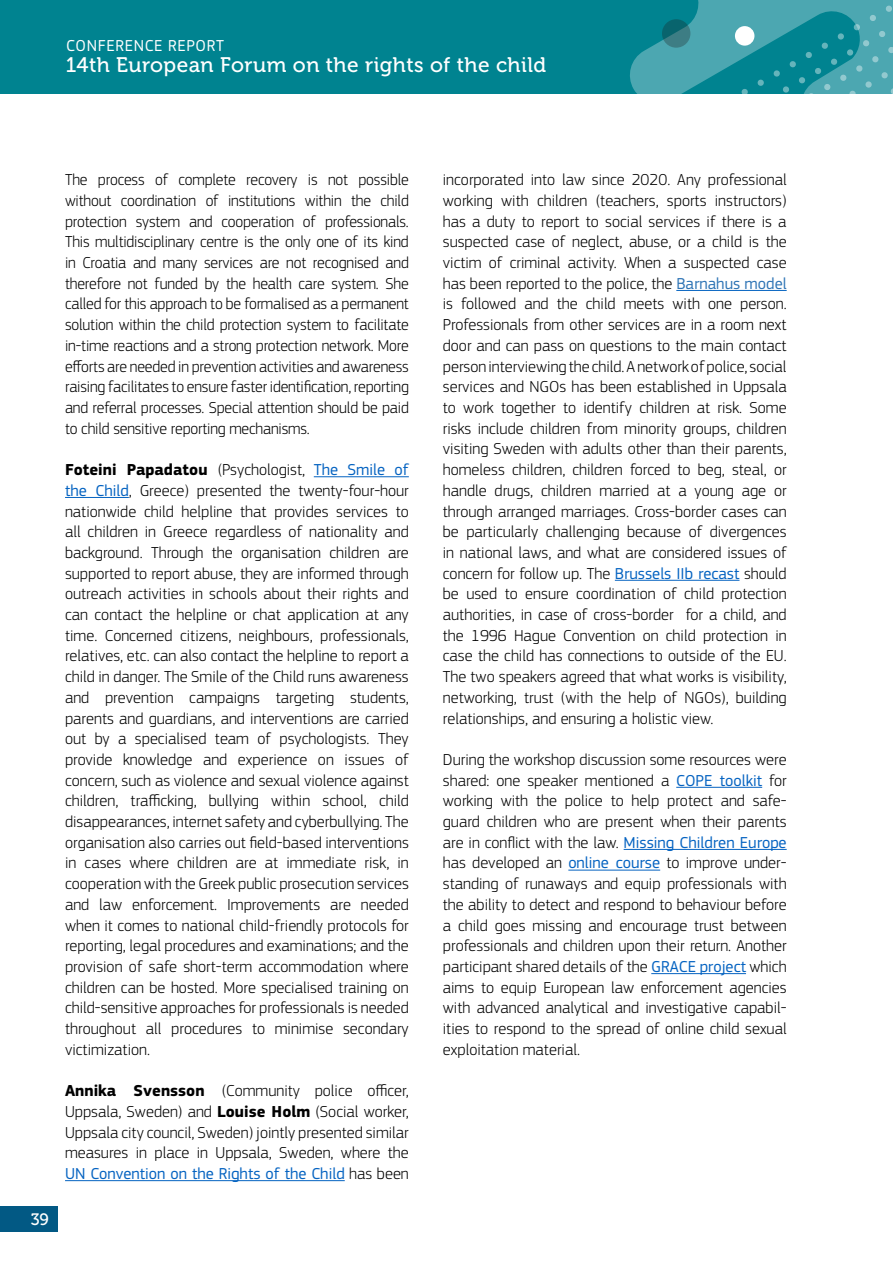
<style>
.page{position:relative;width:893px;height:1263px;background:#fff}
.page>*{position:absolute;margin:0;border:0;box-sizing:border-box;transform-origin:0 0}
.t1{font:21px "Museo 500";letter-spacing:.02em;color:#fff}
.t2{font:300 16.5px/20.7px "EC Square Sans Pro";color:#000;text-align:justify}
.t3{font:16.5px "EC Square Sans Pro";letter-spacing:.04em;color:#fff}
.t4{font:16.5px "Museo 500";color:#fff}
.s1{font-weight:700}
.s2{font-weight:400;color:#0563c1}
.s3{font-weight:400;color:#2e74b5}
</style>
<div class="page">
<div style="left:0;top:0;width:893px;height:94px;background:#008390"></div>
<svg style="left:630px;top:0;width:263px;height:94px"></svg>
<div style="left:735px;top:26px;width:19px;height:20px;background:#fff;border-radius:50%"></div>
<svg style="left:662px;top:19px;width:28px;height:29px"></svg>
<div style="left:0;top:1205px;width:57px;height:26px;background:#025984"></div>
<hr style="left:314px;top:476px;width:95px;height:1px;background:#0563c1">
<hr style="left:65px;top:497px;width:64px;height:1px;background:#0563c1">
<hr style="left:65px;top:1180px;width:280px;height:1px;background:#0563c1">
<hr style="left:676px;top:290px;width:111px;height:1px;background:#0563c1">
<hr style="left:615px;top:580px;width:124px;height:1px;background:#0563c1">
<hr style="left:676px;top:787px;width:86px;height:1px;background:#0563c1">
<hr style="left:624px;top:849px;width:163px;height:1px;background:#0563c1">
<hr style="left:568px;top:870px;width:92px;height:1px;background:#0563c1">
<hr style="left:651px;top:973px;width:95px;height:1px;background:#0563c1">
<p class="t3" style="left:66px;top:36px;width:159px">CONFERENCE REPORT</p>
<p class="t1" style="left:66px;top:54px;width:482px">14th European Forum on the rights of the child</p>
<p class="t4" style="left:31px;top:1210px;width:20px">39</p>
<p class="t2" style="left:65px;top:169px;width:345px">The process of complete recovery is not possible without coordination of institutions within the child protection system and cooperation of professionals.<br>This multidisciplinary centre is the only one of its kind in Croatia and many services are not recognised and therefore not funded by the health care system. She called for this approach to be formalised as a permanent solution within the child protection system to facilitate in-time reactions and a strong protection network. More efforts are needed in prevention activities and awareness raising facilitates to ensure faster identification, reporting and referral processes. Special attention should be paid to child sensitive reporting mechanisms.</p>
<p class="t2" style="left:65px;top:459px;width:345px"><span class="s1">Foteini Papadatou</span> (Psychologist, <span class="s2">The Smile of the Child</span>, Greece) presented the twenty-four-hour nationwide child helpline that provides services to all children in Greece regardless of nationality and background. Through the organisation children are supported to report abuse, they are informed through outreach activities in schools about their rights and can contact the helpline or chat application at any time. Concerned citizens, neighbours, professionals, relatives, etc. can also contact the helpline to report a child in danger. The Smile of the Child runs awareness and prevention campaigns targeting students, parents and guardians, and interventions are carried out by a specialised team of psychologists. They provide knowledge and experience on issues of concern, such as violence and sexual violence against children, trafficking, bullying within school, child disappearances, internet safety and cyberbullying. The organisation also carries out field-based interventions in cases where children are at immediate risk, in cooperation with the Greek public prosecution services and law enforcement. Improvements are needed when it comes to national child-friendly protocols for reporting, legal procedures and examinations; and the provision of safe short-term accommodation where children can be hosted. More specialised training on child-sensitive approaches for professionals is needed throughout all procedures to minimise secondary victimization.</p>
<p class="t2" style="left:65px;top:1080px;width:345px"><span class="s1">Annika Svensson</span> (Community police officer, Uppsala, Sweden) and <span class="s1">Louise Holm</span> (Social worker, Uppsala city council, Sweden) jointly presented similar measures in place in Uppsala, Sweden, where the <span class="s2">UN Convention on the Rights of the Child</span> has been</p>
<p class="t2" style="left:443px;top:169px;width:345px">incorporated into law since 2020. Any professional working with children (teachers, sports instructors) has a duty to report to social services if there is a suspected case of neglect, abuse, or a child is the victim of criminal activity. When a suspected case has been reported to the police, the <span class="s3">Barnahus model </span>is followed and the child meets with one person.<br>Professionals from other services are in a room next door and can pass on questions to the main contact person interviewing the child. A network of police, social services and NGOs has been established in Uppsala to work together to identify children at risk. Some risks include children from minority groups, children visiting Sweden with adults other than their parents, homeless children, children forced to beg, steal, or handle drugs, children married at a young age or through arranged marriages. Cross-border cases can be particularly challenging because of divergences in national laws, and what are considered issues of concern for follow up. The <span class="s2">Brussels IIb recast</span> should be used to ensure coordination of child protection authorities, in case of cross-border for a child, and the 1996 Hague Convention on child protection in case the child has connections to outside of the EU.<br>The two speakers agreed that what works is visibility, networking, trust (with the help of NGOs), building relationships, and ensuring a holistic view.</p>
<p class="t2" style="left:443px;top:749px;width:345px">During the workshop discussion some resources were shared: one speaker mentioned a <span class="s2">COPE toolkit</span> for working with the police to help protect and safe&shy;guard children who are present when their parents are in conflict with the law. <span class="s2">Missing Children Europe </span>has developed an <span class="s2">online course</span> to improve under&shy;standing of runaways and equip professionals with the ability to detect and respond to behaviour before a child goes missing and encourage trust between professionals and children upon their return. Another participant shared details of the <span class="s2">GRACE project</span> which aims to equip European law enforcement agencies with advanced analytical and investigative capabil&shy;ities to respond to the spread of online child sexual exploitation material.</p>
</div>
